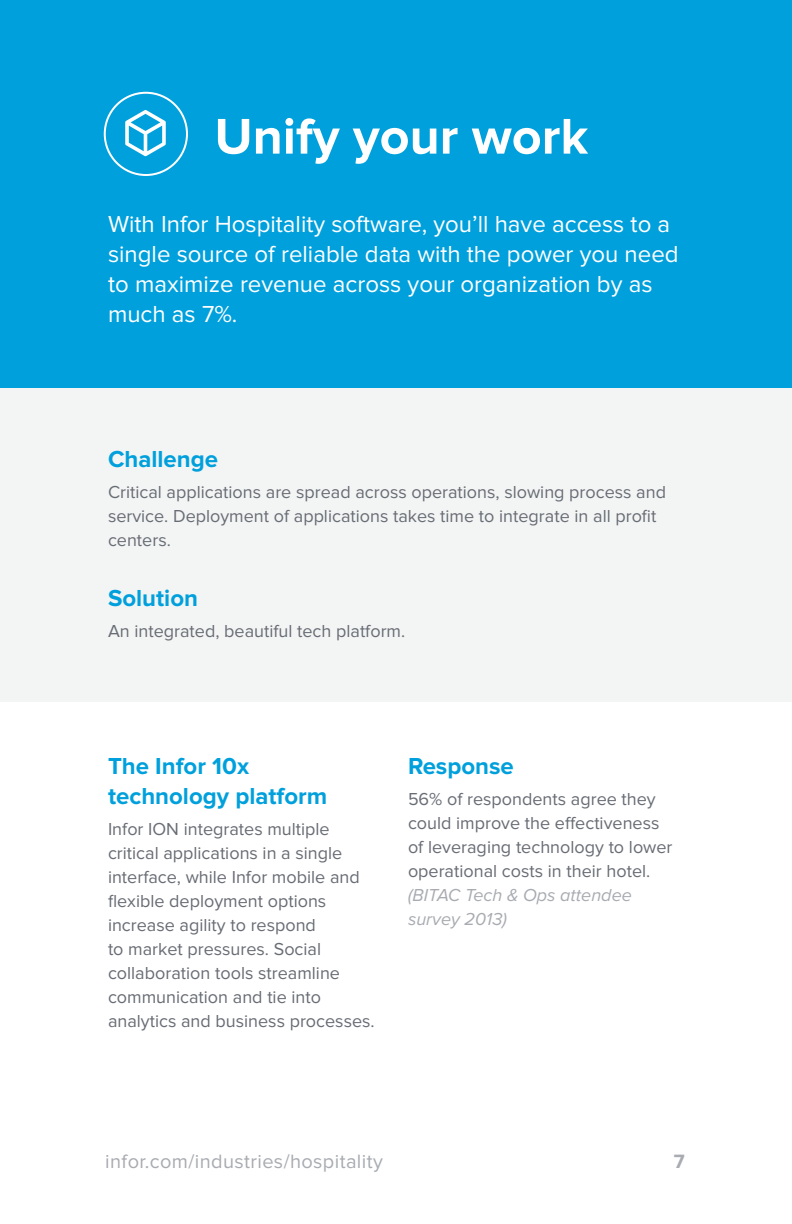
<style>
.page{position:relative;width:792px;height:1224px;background:#fff}
.page>*{position:absolute;margin:0;border:0;box-sizing:border-box;transform-origin:0 0}
.t1{font:700 52px "Proxima Nova";color:#fff}
.t2{font:24px/30px "Proxima Nova";color:#fff}
.t3{font:700 24px/30px "Proxima Nova";color:#00a0dc}
.t4{font:20px "Proxima Nova";letter-spacing:.02em;color:#a8abb1}
.t5{font:700 20px "Proxima Nova";color:#a8abb1}
.t6{font:18px/24px "Proxima Nova";color:#686c74}
.t7{font:italic 18px/24px "Proxima Nova";color:#a8abb1}
</style>
<div class="page">
<div style="left:0;top:383px;width:792px;height:318px;background:#f3f4f4"></div>
<div style="left:0;top:0;width:792px;height:387px;background:#00a0dc"></div>
<svg style="left:125px;top:110px;width:41px;height:46px"></svg>
<div style="left:104px;top:92px;width:84px;height:84px;border:2px solid #fff;border-radius:50%"></div>
<p class="t1" style="left:214px;top:113px;width:375px">Unify your work</p>
<p class="t2" style="left:108px;top:210px;width:572px">With Infor Hospitality software, you’ll have access to a single source of reliable data with the power you need to maximize revenue across your organization by as much as 7%.</p>
<p class="t3" style="left:108px;top:445px;width:112px">Challenge</p>
<p class="t6" style="left:108px;top:481px;width:560px">Critical applications are spread across operations, slowing process and service. Deployment of applications takes time to integrate in all profit centers.</p>
<p class="t3" style="left:108px;top:584px;width:92px">Solution</p>
<p class="t6" style="left:108px;top:620px;width:299px">An integrated, beautiful tech platform.</p>
<p class="t3" style="left:108px;top:752px;width:221px">The Infor 10x technology platform</p>
<p class="t6" style="left:108px;top:818px;width:268px">Infor ION integrates multiple critical applications in a single interface, while Infor mobile and flexible deployment options increase agility to respond<br>to market pressures. Social collaboration tools streamline communication and tie into analytics and business processes.</p>
<p class="t3" style="left:408px;top:752px;width:107px">Response</p>
<p class="t6" style="left:408px;top:788px;width:266px">56% of respondents agree they could improve the effectiveness of leveraging technology to lower operational costs in their hotel.</p>
<p class="t7" style="left:408px;top:884px;width:225px">(BITAC Tech &amp; Ops attendee survey 2013)</p>
<p class="t4" style="left:105px;top:1152px;width:279px">infor.com/industries/hospitality</p>
<p class="t5" style="left:674px;top:1152px;width:12px">7</p>
</div>
